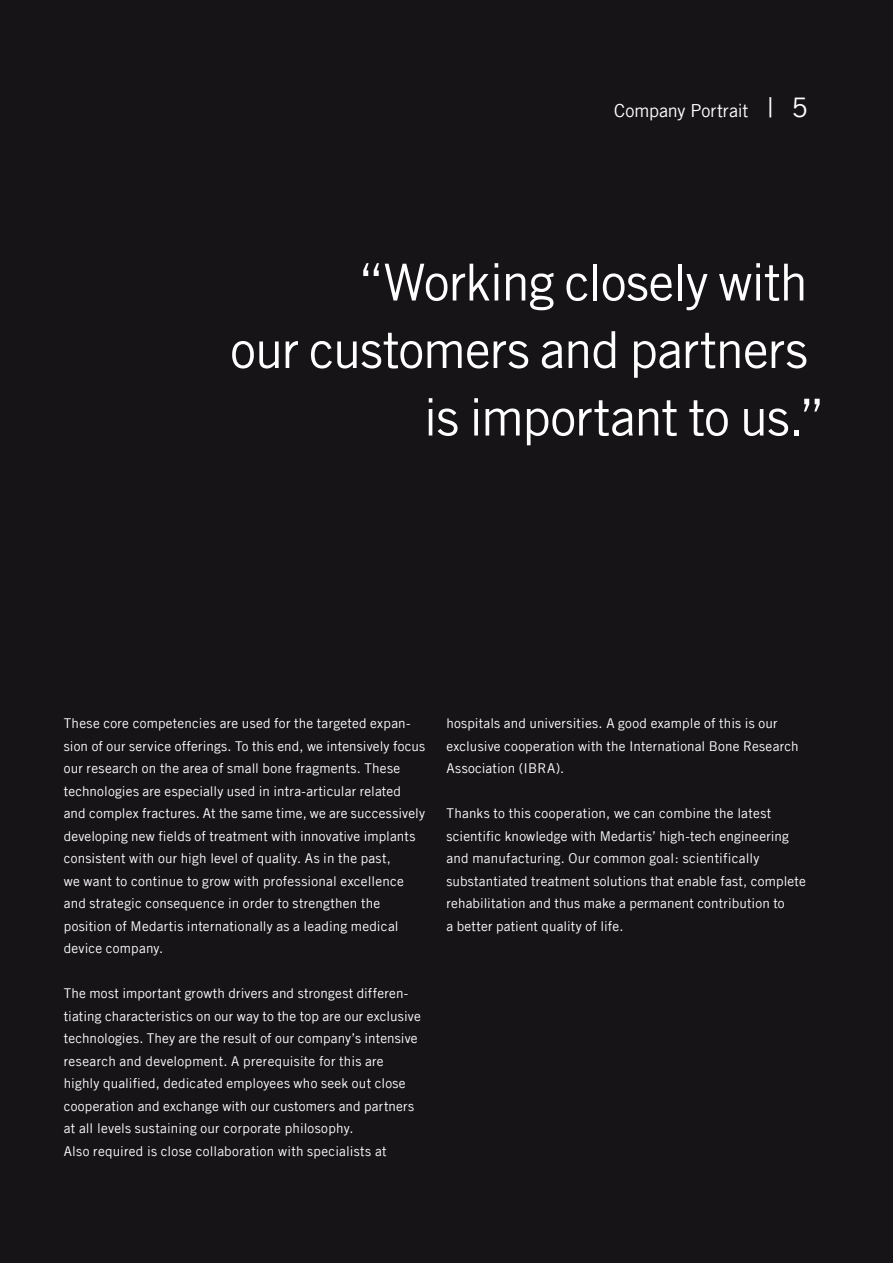
<style>
.page{position:relative;width:893px;height:1263px;background:#161417}
.page>*{position:absolute;margin:0;border:0;box-sizing:border-box;transform-origin:0 0}
.t1{font:51px "Trade Gothic LT Com";letter-spacing:-.02em;color:#fff}
.t2{font:18px "Trade Gothic LT Com";letter-spacing:-.005em;color:#fff}
.t3{font:13.5px/22.5px "Trade Gothic LT Com";letter-spacing:.015em;color:#fff}
.s1{font-size:27px}
</style>
<div class="page">
<h2 class="t2" style="left:614px;top:100px;width:195px">Company Portrait <span class="s1">| 5</span></h2>
<h1 class="t1" style="left:358px;top:252px;width:451px">“Working closely with</h1>
<h1 class="t1" style="left:230px;top:319px;width:579px">our customers and partners</h1>
<h1 class="t1" style="left:423px;top:387px;width:403px">is important to us.”</h1>
<p class="t3" style="left:64px;top:712px;width:363px">These core competencies are used for the targeted expan&shy;sion of our service offerings. To this end, we intensively focus our research on the area of small bone fragments. These technologies are especially used in intra-articular related and complex fractures. At the same time, we are successively developing new fields of treatment with innovative implants consistent with our high level of quality. As in the past,<br>we want to continue to grow with professional excellence and strategic consequence in order to strengthen the position of Medartis internationally as a leading medical device company.</p>
<p class="t3" style="left:64px;top:982px;width:359px">The most important growth drivers and strongest differen&shy;tiating characteristics on our way to the top are our exclusive technologies. They are the result of our company’s intensive research and development. A prerequisite for this are highly qualified, dedicated employees who seek out close cooperation and exchange with our customers and partners at all levels sustaining our corporate philosophy.<br>Also required is close collaboration with specialists at</p>
<p class="t3" style="left:446px;top:712px;width:354px">hospitals and universities. A good example of this is our exclusive cooperation with the International Bone Research<br>Association (IBRA).</p>
<p class="t3" style="left:446px;top:802px;width:361px">Thanks to this cooperation, we can combine the latest scientific knowledge with Medartis’ high-tech engineering and manufacturing. Our common goal: scientifically substantiated treatment solutions that enable fast, complete rehabilitation and thus make a permanent contribution to<br>a better patient quality of life.</p>
</div>
